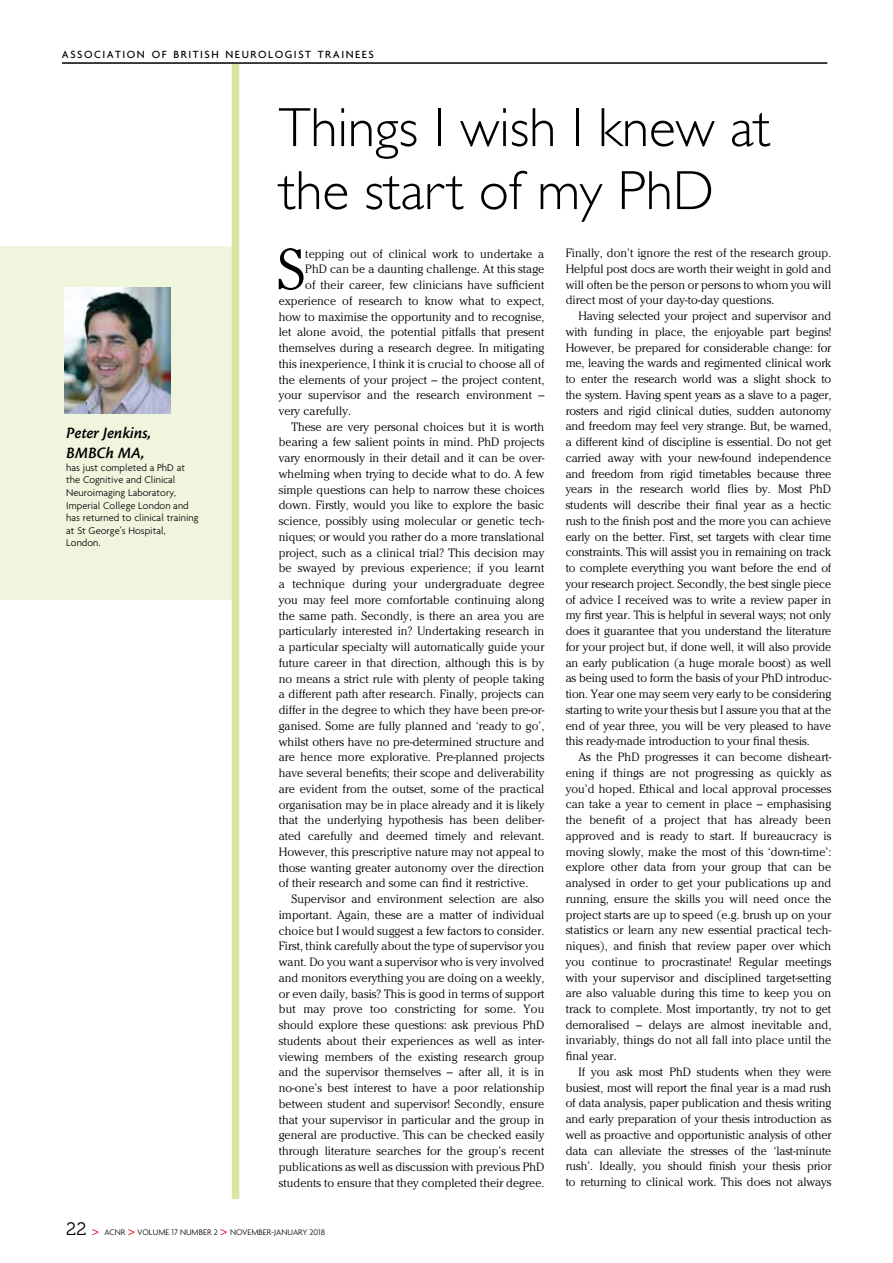
<style>
.page{position:relative;width:893px;height:1263px;background:#fff}
.page>*{position:absolute;margin:0;border:0;box-sizing:border-box;transform-origin:0 0}
.t1{font:300 56.85px "Cheltenham";color:#000}
.t2{font:300 55.5px/63px "Gill Sans";color:#000}
.t3{font:italic 600 16.5px/19.8px "Cronos";color:#000}
.t4{font:300 12px/15.8px "Cheltenham";color:#000;text-align:justify}
.t5{font:500 11.25px "Agenda";letter-spacing:.135em;color:#000}
.t6{font:300 10.5px/12.6px "Agenda";color:#000}
.t7{font:300 8.7px "Agenda";color:#000}
.s1{font-family:"Museo 300";font-weight:400;font-size:18px}
.s2{font-family:"Museo 300";font-weight:400;font-size:13.5px;color:#e30613}
</style>
<div class="page">
<div style="left:0;top:246px;width:232px;height:354px;background:#f0f5de"></div>
<div style="left:232px;top:64px;width:7px;height:1135px;background:#dbe5a3"></div>
<img style="left:64px;top:288px;width:107px;height:125px">
<hr style="left:62px;top:62px;width:765px;height:2px;background:#000">
<p class="t5" style="left:62px;top:48px;width:313px">ASSOCIATION OF BRITISH NEUROLOGIST TRAINEES</p>
<h3 class="t3" style="left:66px;top:423px;width:86px">Peter Jenkins,<br>BMBCh MA,</h3>
<p class="t6" style="left:66px;top:461px;width:134px">has just completed a PhD at the Cognitive and Clinical<br>Neuroimaging Laboratory,<br>Imperial College London and has returned to clinical training at St George’s Hospital,<br>London.</p>
<h2 class="t2" style="left:279px;top:96px;width:493px">Things I wish I knew at the start of my PhD</h2>
<h1 class="t1" style="left:277px;top:237px;width:29px">S</h1>
<p class="t4" style="left:305px;top:245px;width:241px">tepping out of clinical work to undertake a</p>
<p class="t4" style="left:305px;top:261px;width:241px">PhD can be a daunting challenge. At this stage</p>
<p class="t4" style="left:305px;top:277px;width:241px">of their career, few clinicians have sufficient</p>
<p class="t4" style="left:279px;top:293px;width:267px">experience of research to know what to expect,</p>
<p class="t4" style="left:279px;top:308px;width:267px">how to maximise the opportunity and to recognise,</p>
<p class="t4" style="left:279px;top:324px;width:267px">let alone avoid, the potential pitfalls that present</p>
<p class="t4" style="left:279px;top:340px;width:267px">themselves during a research degree. In mitigating</p>
<p class="t4" style="left:279px;top:356px;width:267px">this inexperience, I think it is crucial to choose all of</p>
<p class="t4" style="left:279px;top:371px;width:267px">the elements of your project – the project content,</p>
<p class="t4" style="left:279px;top:387px;width:267px">your supervisor and the research environment –</p>
<p class="t4" style="left:279px;top:403px;width:74px">very carefully.</p>
<p class="t4" style="left:291px;top:419px;width:254px">These are very personal choices but it is worth</p>
<p class="t4" style="left:279px;top:434px;width:267px">bearing a few salient points in mind. PhD projects</p>
<p class="t4" style="left:279px;top:450px;width:267px">vary enormously in their detail and it can be over-</p>
<p class="t4" style="left:279px;top:466px;width:267px">whelming when trying to decide what to do. A few</p>
<p class="t4" style="left:279px;top:482px;width:267px">simple questions can help to narrow these choices</p>
<p class="t4" style="left:279px;top:497px;width:267px">down. Firstly, would you like to explore the basic</p>
<p class="t4" style="left:279px;top:513px;width:267px">science, possibly using molecular or genetic tech-</p>
<p class="t4" style="left:279px;top:529px;width:267px">niques; or would you rather do a more translational</p>
<p class="t4" style="left:279px;top:545px;width:267px">project, such as a clinical trial? This decision may</p>
<p class="t4" style="left:279px;top:560px;width:267px">be swayed by previous experience; if you learnt</p>
<p class="t4" style="left:279px;top:576px;width:267px">a technique during your undergraduate degree</p>
<p class="t4" style="left:279px;top:592px;width:267px">you may feel more comfortable continuing along</p>
<p class="t4" style="left:279px;top:608px;width:267px">the same path. Secondly, is there an area you are</p>
<p class="t4" style="left:279px;top:623px;width:267px">particularly interested in? Undertaking research in</p>
<p class="t4" style="left:279px;top:639px;width:267px">a particular specialty will automatically guide your</p>
<p class="t4" style="left:279px;top:655px;width:267px">future career in that direction, although this is by</p>
<p class="t4" style="left:279px;top:671px;width:267px">no means a strict rule with plenty of people taking</p>
<p class="t4" style="left:279px;top:686px;width:267px">a different path after research. Finally, projects can</p>
<p class="t4" style="left:279px;top:702px;width:267px">differ in the degree to which they have been pre-or-</p>
<p class="t4" style="left:279px;top:718px;width:267px">ganised. Some are fully planned and ‘ready to go’,</p>
<p class="t4" style="left:279px;top:733px;width:267px">whilst others have no pre-determined structure and</p>
<p class="t4" style="left:279px;top:749px;width:267px">are hence more explorative. Pre-planned projects</p>
<p class="t4" style="left:279px;top:765px;width:267px">have several benefits; their scope and deliverability</p>
<p class="t4" style="left:279px;top:781px;width:267px">are evident from the outset, some of the practical</p>
<p class="t4" style="left:279px;top:796px;width:267px">organisation may be in place already and it is likely</p>
<p class="t4" style="left:279px;top:812px;width:267px">that the underlying hypothesis has been deliber-</p>
<p class="t4" style="left:279px;top:828px;width:267px">ated carefully and deemed timely and relevant.</p>
<p class="t4" style="left:279px;top:844px;width:267px">However, this prescriptive nature may not appeal to</p>
<p class="t4" style="left:279px;top:859px;width:267px">those wanting greater autonomy over the direction</p>
<p class="t4" style="left:279px;top:875px;width:251px">of their research and some can find it restrictive.</p>
<p class="t4" style="left:291px;top:891px;width:254px">Supervisor and environment selection are also</p>
<p class="t4" style="left:279px;top:907px;width:267px">important. Again, these are a matter of individual</p>
<p class="t4" style="left:279px;top:922px;width:267px">choice but I would suggest a few factors to consider.</p>
<p class="t4" style="left:279px;top:938px;width:267px">First, think carefully about the type of supervisor you</p>
<p class="t4" style="left:279px;top:954px;width:267px">want. Do you want a supervisor who is very involved</p>
<p class="t4" style="left:279px;top:970px;width:267px">and monitors everything you are doing on a weekly,</p>
<p class="t4" style="left:279px;top:985px;width:267px">or even daily, basis? This is good in terms of support</p>
<p class="t4" style="left:279px;top:1001px;width:267px">but may prove too constricting for some. You</p>
<p class="t4" style="left:279px;top:1017px;width:267px">should explore these questions: ask previous PhD</p>
<p class="t4" style="left:279px;top:1033px;width:267px">students about their experiences as well as inter-</p>
<p class="t4" style="left:279px;top:1048px;width:267px">viewing members of the existing research group</p>
<p class="t4" style="left:279px;top:1064px;width:267px">and the supervisor themselves – after all, it is in</p>
<p class="t4" style="left:279px;top:1080px;width:267px">no-one’s best interest to have a poor relationship</p>
<p class="t4" style="left:279px;top:1096px;width:267px">between student and supervisor! Secondly, ensure</p>
<p class="t4" style="left:279px;top:1111px;width:267px">that your supervisor in particular and the group in</p>
<p class="t4" style="left:279px;top:1127px;width:267px">general are productive. This can be checked easily</p>
<p class="t4" style="left:279px;top:1143px;width:267px">through literature searches for the group’s recent</p>
<p class="t4" style="left:279px;top:1159px;width:267px">publications as well as discussion with previous PhD</p>
<p class="t4" style="left:279px;top:1174px;width:267px">students to ensure that they completed their degree.</p>
<p class="t4" style="left:566px;top:245px;width:267px">Finally, don’t ignore the rest of the research group.<br>Helpful post docs are worth their weight in gold and will often be the person or persons to whom you will direct most of your day-to-day questions.</p>
<p class="t4" style="left:566px;top:308px;width:267px;text-indent:13px">Having selected your project and supervisor and with funding in place, the enjoyable part begins!<br>However, be prepared for considerable change: for me, leaving the wards and regimented clinical work to enter the research world was a slight shock to the system. Having spent years as a slave to a pager, rosters and rigid clinical duties, sudden autonomy and freedom may feel very strange. But, be warned, a different kind of discipline is essential. Do not get carried away with your new-found independence and freedom from rigid timetables because three years in the research world flies by. Most PhD students will describe their final year as a hectic rush to the finish post and the more you can achieve early on the better. First, set targets with clear time constraints. This will assist you in remaining on track to complete everything you want before the end of your research project. Secondly, the best single piece of advice I received was to write a review paper in my first year. This is helpful in several ways; not only does it guarantee that you understand the literature for your project but, if done well, it will also provide an early publication (a huge morale boost) as well as being used to form the basis of your PhD introduc&shy;tion. Year one may seem very early to be considering starting to write your thesis but I assure you that at the end of year three, you will be very pleased to have this ready-made introduction to your final thesis.</p>
<p class="t4" style="left:566px;top:749px;width:267px;text-indent:13px">As the PhD progresses it can become disheart&shy;ening if things are not progressing as quickly as you’d hoped. Ethical and local approval processes can take a year to cement in place – emphasising the benefit of a project that has already been approved and is ready to start. If bureaucracy is moving slowly, make the most of this ‘down-time’: explore other data from your group that can be analysed in order to get your publications up and running, ensure the skills you will need once the project starts are up to speed (e.g. brush up on your statistics or learn any new essential practical tech&shy;niques), and finish that review paper over which you continue to procrastinate! Regular meetings with your supervisor and disciplined target-setting are also valuable during this time to keep you on track to complete. Most importantly, try not to get demoralised – delays are almost inevitable and, invariably, things do not all fall into place until the final year.</p>
<p class="t4" style="left:566px;top:1064px;width:267px;text-indent:13px">If you ask most PhD students when they were busiest, most will report the final year is a mad rush of data analysis, paper publication and thesis writing and early preparation of your thesis introduction as well as proactive and opportunistic analysis of other data can alleviate the stresses of the ‘last-minute rush’. Ideally, you should finish your thesis prior to returning to clinical work. This does not always</p>
<p class="t7" style="left:66px;top:1227px;width:260px"><span class="s1">22</span> <span class="s2">&gt;</span> ACNR <span class="s2">&gt;</span> VOLUME 17 NUMBER 2 <span class="s2">&gt;</span> NOVEMBER-JANUARY 2018</p>
</div>
